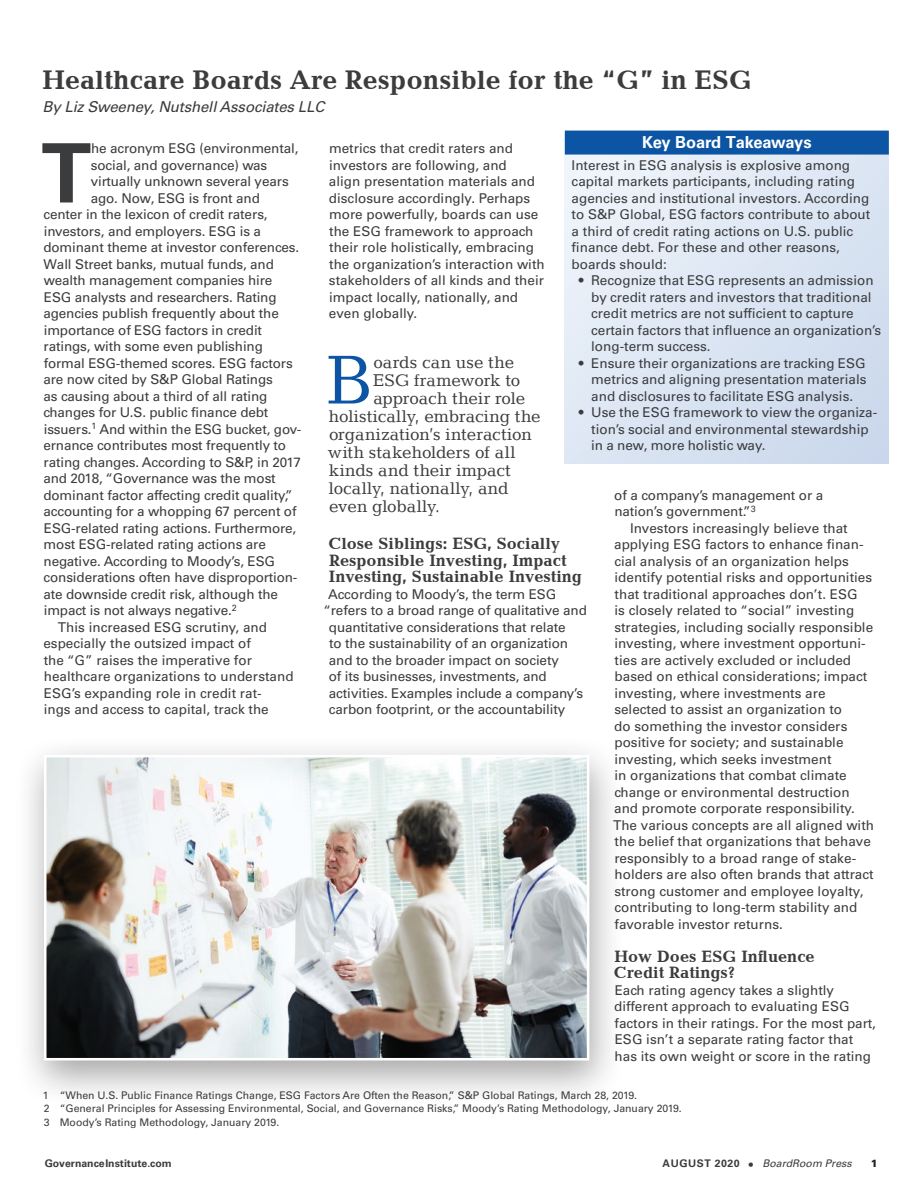
<style>
.page{position:relative;width:918px;height:1188px;background:#fff}
.page>*{position:absolute;margin:0;border:0;box-sizing:border-box;transform-origin:0 0}
.firstParagraph{font:700 81.9px "Univers LT Std";color:#3b3c3e}
.pullquote{font:69.9px "Candida LT";color:#0c55a4}
.t1{font:700 27px "Candida LT";color:#3b3c3e}
.pullquote-2{font:17.1px "Candida LT";color:#3b3c3e}
.t2{font:700 16.5px/16.5px "Candida LT";color:#3b3c3e}
.Key_Board_Takeaways{font:700 16.5px "Univers LT Std";letter-spacing:-.015em;color:#fff}
.Byline{font:italic 15px "Univers LT Std";letter-spacing:-.01em;color:#3b3c3e}
.body{font:13.5px/16.5px "Univers LT Std";color:#3b3c3e}
.firstParagraph-2{font:13.5px "Univers LT Std";letter-spacing:-.01em;color:#3b3c3e}
.body-no-indent{font:13.5px/16.5px "Univers LT Std";color:#3b3c3e}
.Footnote{font:10.5px "Univers LT Std";color:#3b3c3e}
.t3{font:italic 10.5px "Univers LT Std";color:#3b3c3e}
.t4{font:700 10.5px "Univers LT Std";color:#3b3c3e}
.t5{font:900 10.5px "Univers LT Std";color:#231f20}
.s1{font-weight:700;font-style:normal}
.s2{font-style:normal;font-size:12px}
</style>
<div class="page">
<div style="left:565px;top:134px;width:324px;height:330px;background:linear-gradient(to right,#e8eff8,#d1ddef)"></div>
<div style="left:565px;top:131px;width:324px;height:24px;background:#0c55a4"></div>
<div style="left:14px;top:735px;width:611px;height:372px;background:#231f20;opacity:.4"></div>
<img style="left:48px;top:759px;width:537px;height:298px">
<div style="left:44px;top:755px;width:545px;height:306px;border:3px solid #fff"></div>
<h1 class="t1" style="left:43px;top:64px;width:710px">Healthcare Boards Are Responsible for the “G” in ESG</h1>
<p class="Byline" style="left:43px;top:98px;width:283px">By Liz Sweeney, Nutshell Associates LLC</p>
<p class="firstParagraph" style="left:41px;top:126px;width:52px">T</p>
<p class="firstParagraph-2" style="left:91px;top:140px;width:209px">he acronym ESG (environmental,</p>
<p class="Key_Board_Takeaways" style="left:642px;top:133px;width:171px">Key Board Takeaways</p>
<p class="body-no-indent" style="left:572px;top:157px;width:300px">Interest in ESG analysis is explosive among capital markets participants, including rating agencies and institutional investors. According to S&amp;P Global, ESG factors contribute to about a third of credit rating actions on U.S. public finance debt. For these and other reasons, boards should:</p>
<p class="body" style="left:591px;top:272px;width:291px;text-indent:-12px">• Recognize that ESG represents an admission by credit raters and investors that traditional credit metrics are not sufficient to capture certain factors that influence an organization’s long-term success.</p>
<p class="body" style="left:591px;top:355px;width:277px;text-align:justify;text-indent:-12px">• Ensure their organizations are tracking ESG metrics and aligning presentation materials and disclosures to facilitate ESG analysis.</p>
<p class="body" style="left:591px;top:404px;width:288px;text-indent:-12px">• Use the ESG framework to view the organiza&shy;tion’s social and environmental stewardship in a new, more holistic way.</p>
<p class="body" style="left:329px;top:140px;width:217px">metrics that credit raters and investors are following, and<br>align presentation materials and disclosure accordingly. Perhaps more powerfully, boards can use the ESG framework to approach their role holistically, embracing the organization’s interaction with stakeholders of all kinds and their impact locally, nationally, and even globally.</p>
<p class="pullquote" style="left:326px;top:340px;width:48px">B</p>
<p class="pullquote-2" style="left:373px;top:352px;width:142px">oards can use the</p>
<p class="firstParagraph-2" style="left:91px;top:157px;width:178px">social, and governance) was</p>
<p class="firstParagraph-2" style="left:91px;top:173px;width:200px">virtually unknown several years</p>
<p class="firstParagraph-2" style="left:91px;top:190px;width:171px">ago. Now, ESG is front and</p>
<p class="firstParagraph-2" style="left:44px;top:206px;width:226px">center in the lexicon of credit raters,</p>
<p class="firstParagraph-2" style="left:44px;top:223px;width:219px">investors, and employers. ESG is a</p>
<p class="firstParagraph-2" style="left:43px;top:239px;width:257px">dominant theme at investor conferences.</p>
<p class="firstParagraph-2" style="left:44px;top:256px;width:232px">Wall Street banks, mutual funds, and</p>
<p class="firstParagraph-2" style="left:44px;top:272px;width:230px">wealth management companies hire</p>
<p class="firstParagraph-2" style="left:44px;top:289px;width:234px">ESG analysts and researchers. Rating</p>
<p class="firstParagraph-2" style="left:43px;top:305px;width:237px">agencies publish frequently about the</p>
<p class="firstParagraph-2" style="left:44px;top:322px;width:220px">importance of ESG factors in credit</p>
<p class="firstParagraph-2" style="left:44px;top:338px;width:221px">ratings, with some even publishing</p>
<p class="firstParagraph-2" style="left:44px;top:355px;width:251px">formal ESG-themed scores. ESG factors</p>
<p class="firstParagraph-2" style="left:43px;top:371px;width:231px">are now cited by S&amp;P Global Ratings</p>
<p class="firstParagraph-2" style="left:43px;top:388px;width:226px">as causing about a third of all rating</p>
<p class="firstParagraph-2" style="left:44px;top:404px;width:226px">changes for U.S. public finance debt</p>
<p class="firstParagraph-2" style="left:44px;top:421px;width:259px">issuers.<sup>1</sup> And within the ESG bucket, gov-</p>
<p class="firstParagraph-2" style="left:43px;top:437px;width:244px">ernance contributes most frequently to</p>
<p class="firstParagraph-2" style="left:44px;top:454px;width:259px">rating changes. According to S&amp;P, in 2017</p>
<p class="firstParagraph-2" style="left:43px;top:470px;width:234px">and 2018, “Governance was the most</p>
<p class="firstParagraph-2" style="left:43px;top:487px;width:251px">dominant factor affecting credit quality,”</p>
<p class="firstParagraph-2" style="left:43px;top:503px;width:255px">accounting for a whopping 67 percent of</p>
<p class="firstParagraph-2" style="left:44px;top:520px;width:254px">ESG-related rating actions. Furthermore,</p>
<p class="firstParagraph-2" style="left:44px;top:536px;width:224px">most ESG-related rating actions are</p>
<p class="firstParagraph-2" style="left:44px;top:553px;width:233px">negative. According to Moody’s, ESG</p>
<p class="firstParagraph-2" style="left:44px;top:569px;width:255px">considerations often have disproportion-</p>
<p class="firstParagraph-2" style="left:43px;top:586px;width:236px">ate downside credit risk, although the</p>
<p class="firstParagraph-2" style="left:44px;top:602px;width:195px">impact is not always negative.<sup>2</sup></p>
<p class="body" style="left:43px;top:619px;width:252px;text-indent:15px">This increased ESG scrutiny, and especially the outsized impact of<br>the “G” raises the imperative for healthcare organizations to understand ESG’s expanding role in credit rat-<br>ings and access to capital, track the</p>
<p class="pullquote-2" style="left:373px;top:370px;width:149px">ESG framework to</p>
<p class="pullquote-2" style="left:373px;top:388px;width:153px">approach their role</p>
<p class="pullquote-2" style="left:329px;top:406px;width:213px">holistically, embracing the</p>
<p class="pullquote-2" style="left:329px;top:424px;width:204px">organization’s interaction</p>
<p class="pullquote-2" style="left:328px;top:442px;width:189px">with stakeholders of all</p>
<p class="pullquote-2" style="left:329px;top:460px;width:184px">kinds and their impact</p>
<p class="pullquote-2" style="left:329px;top:478px;width:181px">locally, nationally, and</p>
<p class="pullquote-2" style="left:329px;top:496px;width:112px">even globally.</p>
<h2 class="t2" style="left:329px;top:535px;width:255px">Close Siblings: ESG, Socially<br>Responsible Investing, Impact<br>Investing, Sustainable Investing</h2>
<p class="body-no-indent" style="left:328px;top:586px;width:230px">According to Moody’s, the term ESG</p>
<p class="body-no-indent" style="left:323px;top:602px;width:265px">“refers to a broad range of qualitative and</p>
<p class="body-no-indent" style="left:329px;top:619px;width:238px">quantitative considerations that relate</p>
<p class="body-no-indent" style="left:329px;top:635px;width:240px">to the sustainability of an organization</p>
<p class="body-no-indent" style="left:329px;top:652px;width:232px">and to the broader impact on society</p>
<p class="body-no-indent" style="left:329px;top:668px;width:219px">of its businesses, investments, and</p>
<p class="body-no-indent" style="left:329px;top:685px;width:256px">activities. Examples include a company’s</p>
<p class="body-no-indent" style="left:329px;top:701px;width:238px">carbon footprint, or the accountability</p>
<p class="body-no-indent" style="left:614px;top:487px;width:210px">of a company’s management or a nation’s government.”<sup>3</sup></p>
<p class="body" style="left:613px;top:520px;width:263px;text-indent:17px">Investors increasingly believe that applying ESG factors to enhance finan&shy;cial analysis of an organization helps identify potential risks and opportunities that traditional approaches don’t. ESG<br>is closely related to “social” investing strategies, including socially responsible investing, where investment opportuni&shy;ties are actively excluded or included based on ethical considerations; impact investing, where investments are selected to assist an organization to<br>do something the investor considers positive for society; and sustainable investing, which seeks investment<br>in organizations that combat climate change or environmental destruction and promote corporate responsibility.<br>The various concepts are all aligned with the belief that organizations that behave responsibly to a broad range of stake&shy;holders are also often brands that attract strong customer and employee loyalty, contributing to long-term stability and favorable investor returns.</p>
<h2 class="t2" style="left:614px;top:948px;width:202px">How Does ESG Influence<br>Credit Ratings?</h2>
<p class="body-no-indent" style="left:614px;top:982px;width:263px">Each rating agency takes a slightly different approach to evaluating ESG factors in their ratings. For the most part, ESG isn’t a separate rating factor that has its own weight or score in the rating</p>
<p class="Footnote" style="left:43px;top:1089px;width:596px">1 “When U.S. Public Finance Ratings Change, ESG Factors Are Often the Reason,” S&amp;P Global Ratings, March 28, 2019.</p>
<p class="Footnote" style="left:44px;top:1102px;width:639px">2 “General Principles for Assessing Environmental, Social, and Governance Risks,” Moody’s Rating Methodology, January 2019.</p>
<p class="Footnote" style="left:44px;top:1116px;width:237px">3 Moody’s Rating Methodology, January 2019.</p>
<p class="t4" style="left:45px;top:1157px;width:129px">GovernanceInstitute.com</p>
<p class="t3" style="left:663px;top:1157px;width:191px"><span class="s1">AUGUST 2020</span> <span class="s2">•</span> BoardRoom Press</p>
<p class="t5" style="left:871px;top:1157px;width:9px">1</p>
</div>
